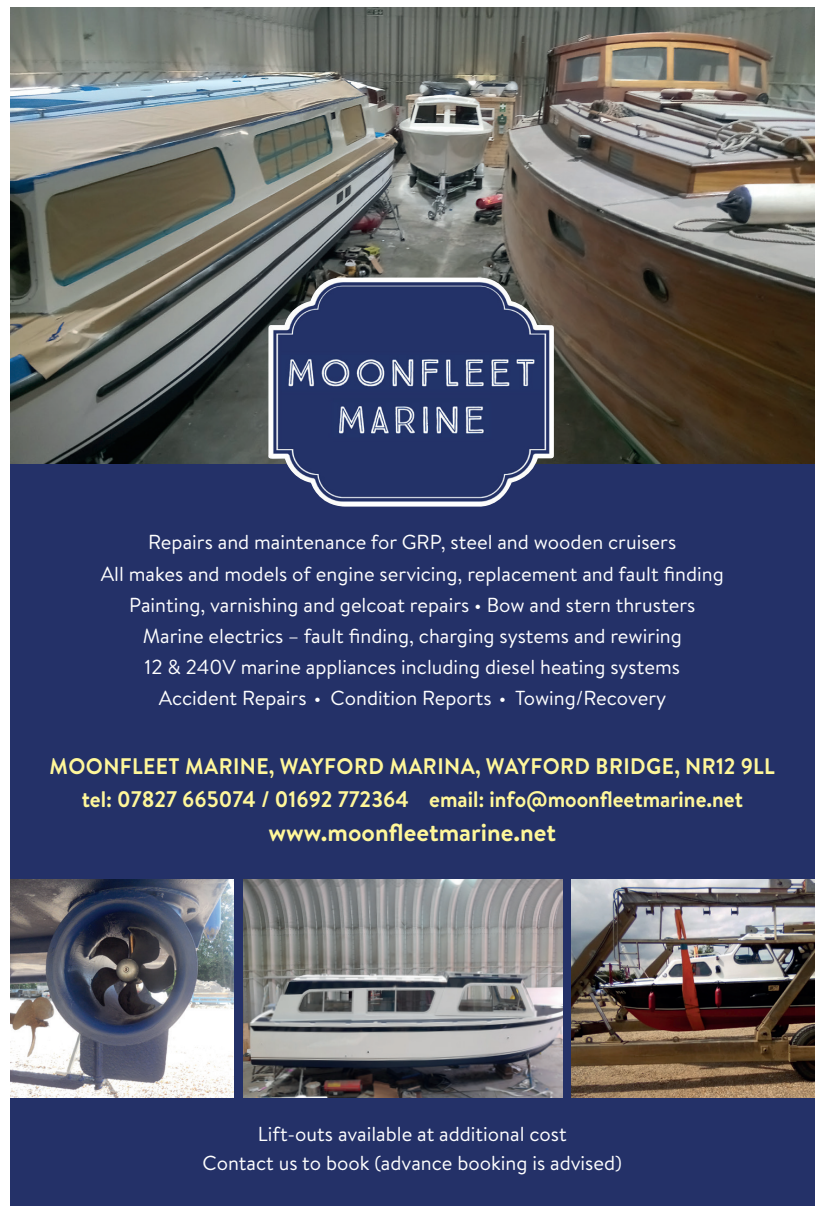
<style>
.page{position:relative;width:825px;height:1211px;background:#fff}
.page>*{position:absolute;margin:0;border:0;box-sizing:border-box;transform-origin:0 0}
.t1{font:700 24.75px "Brandon Text";color:#fff79a}
.t2{font:700 22.5px/33.3px "Brandon Text";color:#fff79a;text-align:center;scale:.94 1}
.t3{font:20.25px/31.1px "Brandon Text";color:#fff;text-align:center}
</style>
<div class="page">
<div style="left:10px;top:7px;width:804px;height:1198px;background:#243168"></div>
<img style="left:10px;top:7px;width:804px;height:456px">
<img style="left:10px;top:879px;width:224px;height:217px">
<img style="left:244px;top:879px;width:318px;height:217px">
<img style="left:267px;top:277px;width:287px;height:230px">
<img style="left:572px;top:879px;width:242px;height:217px">
<p class="t3" style="left:101px;top:526px;width:624px">Repairs and maintenance for GRP, steel and wooden cruisers<br>All makes and models of engine servicing, replacement and fault finding Painting, varnishing and gelcoat repairs • Bow and stern thrusters Marine electrics – fault finding, charging systems and rewiring<br>12 &amp; 240V marine appliances including diesel heating systems<br>Accident Repairs • Condition Reports • Towing/Recovery</p>
<p class="t2" style="left:50px;top:748px;width:773px">MOONFLEET MARINE, WAYFORD MARINA, WAYFORD BRIDGE, NR12 9LL tel: 07827 665074 / 01692 772364 email: info@moonfleetmarine.net</p>
<p class="t1" style="left:268px;top:814px;width:289px">www.moonfleetmarine.net</p>
<p class="t3" style="left:202px;top:1118px;width:421px;line-height:28.8px">Lift-outs available at additional cost<br>Contact us to book (advance booking is advised)</p>
</div>
